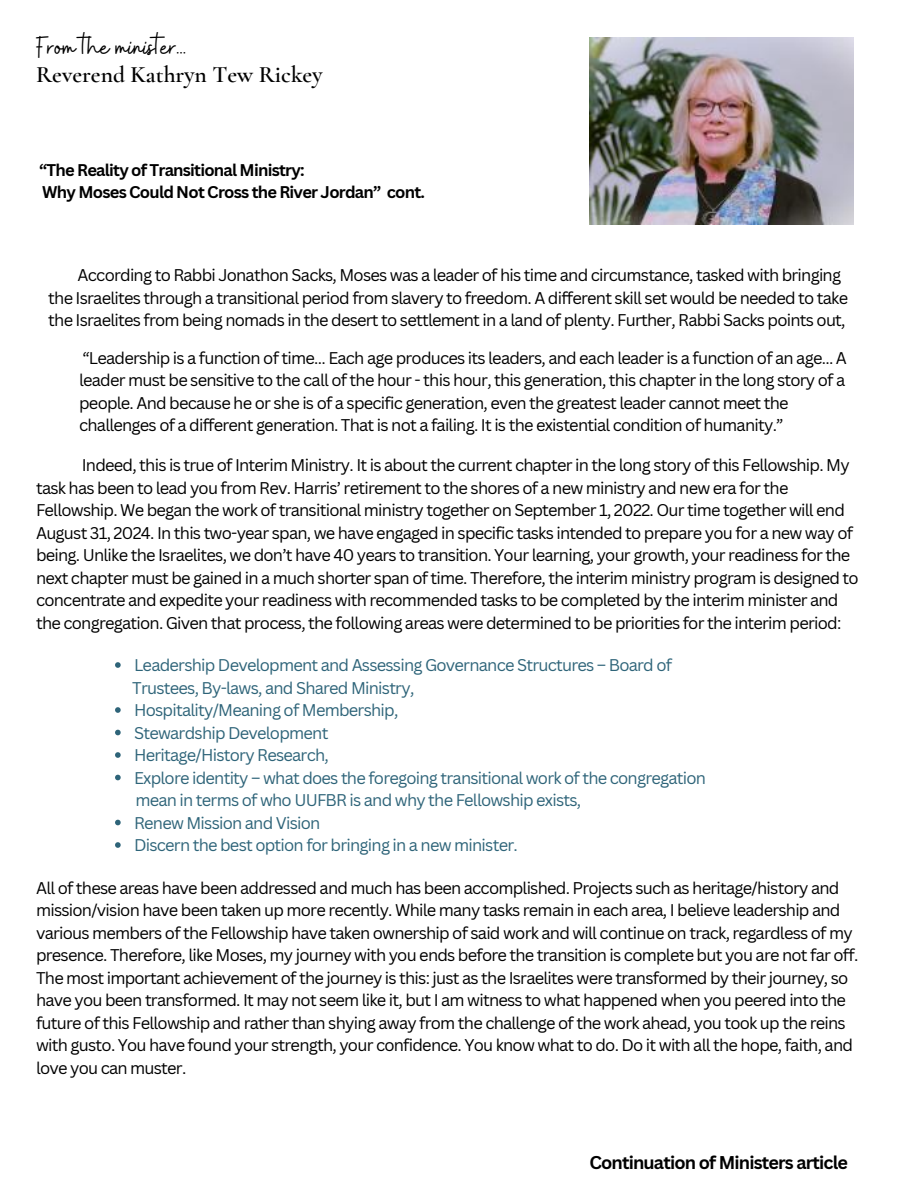
<style>
.page{position:relative;width:918px;height:1188px;background:#fff}
.page>*{position:absolute;margin:0;border:0;box-sizing:border-box;transform-origin:0 0}
.t1{font:30.75px "Buffalo";color:#000}
.t2{font:600 23.55px "Cormorant Garamond";color:#000}
.t3{font:700 18px "Canva Sans";letter-spacing:-.045em;color:#000}
.t4{font:16.5px/22.5px "Canva Sans";letter-spacing:-.045em;color:#000}
.t5{font:16.5px/22.5px "Canva Sans";letter-spacing:-.045em;color:#2e6479}
.t6{font:700 16.5px/22.5px "Canva Sans";letter-spacing:-.045em;color:#000}
</style>
<div class="page">
<img style="left:590px;top:38px;width:263px;height:187px">
<svg style="left:115px;top:662px;width:6px;height:6px"></svg>
<svg style="left:115px;top:707px;width:6px;height:6px"></svg>
<svg style="left:115px;top:730px;width:6px;height:5px"></svg>
<svg style="left:115px;top:752px;width:6px;height:6px"></svg>
<svg style="left:115px;top:775px;width:6px;height:5px"></svg>
<svg style="left:115px;top:820px;width:6px;height:5px"></svg>
<svg style="left:115px;top:842px;width:6px;height:6px"></svg>
<h1 class="t1" style="left:36px;top:27px;width:152px">From the minister .</h1>
<h2 class="t2" style="left:36px;top:60px;width:288px">Reverend Kathryn Tew Rickey</h2>
<p class="t6" style="left:39px;top:158px;width:387px">“The Reality of Transitional Ministry:<br>Why Moses Could Not Cross the River Jordan” cont.</p>
<p class="t4" style="left:48px;top:263px;width:802px;text-indent:29px">According to Rabbi Jonathon Sacks, Moses was a leader of his time and circumstance, tasked with bringing the Israelites through a transitional period from slavery to freedom. A different skill set would be needed to take the Israelites from being nomads in the desert to settlement in a land of plenty. Further, Rabbi Sacks points out,</p>
<p class="t4" style="left:79px;top:346px;width:769px">“Leadership is a function of time… Each age produces its leaders, and each leader is a function of an age… A leader must be sensitive to the call of the hour - this hour, this generation, this chapter in the long story of a people. And because he or she is of a specific generation, even the greatest leader cannot meet the challenges of a different generation. That is not a failing. It is the existential condition of humanity.”</p>
<p class="t4" style="left:36px;top:454px;width:824px;text-indent:46px">Indeed, this is true of Interim Ministry. It is about the current chapter in the long story of this Fellowship. My task has been to lead you from Rev. Harris’ retirement to the shores of a new ministry and new era for the Fellowship. We began the work of transitional ministry together on September 1, 2022. Our time together will end August 31, 2024. In this two-year span, we have engaged in specific tasks intended to prepare you for a new way of being. Unlike the Israelites, we don’t have 40 years to transition. Your learning, your growth, your readiness for the next chapter must be gained in a much shorter span of time. Therefore, the interim ministry program is designed to concentrate and expedite your readiness with recommended tasks to be completed by the interim minister and the congregation. Given that process, the following areas were determined to be priorities for the interim period:</p>
<p class="t5" style="left:132px;top:654px;width:575px">Leadership Development and Assessing Governance Structures – Board of Trustees, By-laws, and Shared Ministry,<br>Hospitality/Meaning of Membership,<br>Stewardship Development<br>Heritage/History Research,<br>Explore identity – what does the foregoing transitional work of the congregation mean in terms of who UUFBR is and why the Fellowship exists,<br>Renew Mission and Vision<br>Discern the best option for bringing in a new minister.</p>
<p class="t4" style="left:36px;top:876px;width:824px">All of these areas have been addressed and much has been accomplished. Projects such as heritage/history and mission/vision have been taken up more recently. While many tasks remain in each area, I believe leadership and various members of the Fellowship have taken ownership of said work and will continue on track, regardless of my presence. Therefore, like Moses, my journey with you ends before the transition is complete but you are not far off.<br>The most important achievement of the journey is this: just as the Israelites were transformed by their journey, so have you been transformed. It may not seem like it, but I am witness to what happened when you peered into the future of this Fellowship and rather than shying away from the challenge of the work ahead, you took up the reins with gusto. You have found your strength, your confidence. You know what to do. Do it with all the hope, faith, and love you can muster.</p>
<p class="t3" style="left:589px;top:1150px;width:260px">Continuation of Ministers article</p>
</div>
